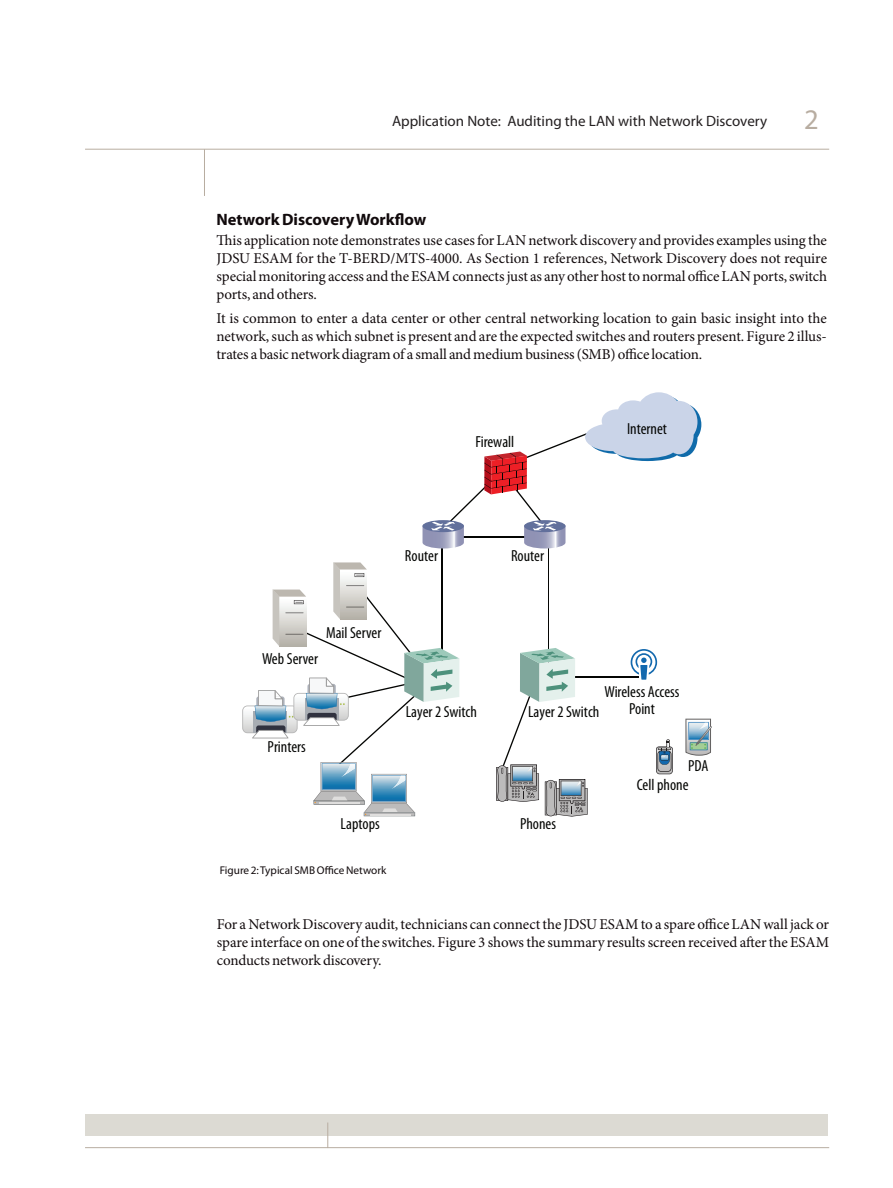
<style>
.page{position:relative;width:893px;height:1188px;background:#fff}
.page>*{position:absolute;margin:0;border:0;box-sizing:border-box;transform-origin:0 0}
.t1{font:28.5px "Myriad Pro";color:#b8ada1}
.t2{font:700 16.5px "Myriad Pro";color:#110a0c}
.t3{font:condensed 16.05px/16px "Myriad Pro";color:#040503;text-align:center}
.t4{font:15px/18px "Minion Pro";letter-spacing:-.01em;color:#110a0c;text-align:justify}
.t5{font:15px "Myriad Pro";color:#231f20}
.t6{font:11.25px "Myriad Pro";color:#110a0c}
</style>
<div class="page">
<div style="left:85px;top:1114px;width:743px;height:21px;background:#dcdad3"></div>
<hr style="left:85px;top:1147px;width:744px;height:1px;background:#b8ada1">
<svg style="left:327px;top:1123px;width:1px;height:24px"></svg>
<hr style="left:85px;top:149px;width:744px;height:1px;background:#b8ada1">
<hr style="left:204px;top:149px;width:1px;height:47px;background:#b8ada1">
<hr style="left:545px;top:676px;width:93px;height:1px;background:#040503">
<hr style="left:441px;top:542px;width:1px;height:132px;background:#040503">
<hr style="left:548px;top:542px;width:1px;height:132px;background:#040503">
<svg style="left:422px;top:392px;width:279px;height:157px"></svg>
<svg style="left:496px;top:648px;width:91px;height:169px"></svg>
<svg style="left:656px;top:739px;width:17px;height:35px"></svg>
<svg style="left:685px;top:719px;width:27px;height:37px"></svg>
<svg style="left:631px;top:649px;width:26px;height:31px"></svg>
<svg style="left:242px;top:562px;width:217px;height:254px"></svg>
<p class="t5" style="left:392px;top:112px;width:377px">Application Note: Auditing the LAN with Network Discovery</p>
<h1 class="t1" style="left:804px;top:101px;width:16px">2</h1>
<p class="t2" style="left:217px;top:209px;width:211px">Network Discovery Workflow</p>
<p class="t4" style="left:216px;top:231px;width:612px">This application note demonstrates use casesfor LAN network discovery and provides examples using the JDSU ESAM for the T-BERD/MTS-4000. As Section 1 references, Network Discovery does not require special monitoring access and theESAMconnectsjust as any other hostto normal office LANports,switch ports, and others.</p>
<p class="t4" style="left:216px;top:310px;width:612px">It is common to enter a data center or other central networking location to gain basic insight into the network, such as which subnet is present and are the expected switches and routers present. Figure 2 illus&shy;trates a basic network diagram of a small and medium business(SMB) office location.</p>
<p class="t3" style="left:475px;top:433px;width:40px">Firewall</p>
<p class="t3" style="left:627px;top:420px;width:42px">Internet</p>
<p class="t3" style="left:405px;top:548px;width:35px">Router</p>
<p class="t3" style="left:511px;top:548px;width:35px">Router</p>
<p class="t3" style="left:262px;top:651px;width:57px">Web Server</p>
<p class="t3" style="left:326px;top:625px;width:57px">Mail Server</p>
<p class="t3" style="left:268px;top:738px;width:40px">Printers</p>
<p class="t3" style="left:406px;top:704px;width:73px">Layer 2 Switch</p>
<p class="t3" style="left:341px;top:815px;width:41px">Laptops</p>
<p class="t6" style="left:220px;top:864px;width:168px">Figure 2: Typical SMB Office Network</p>
<p class="t3" style="left:605px;top:684px;width:76px">Wireless Access<br>Point</p>
<p class="t3" style="left:528px;top:704px;width:73px">Layer 2 Switch</p>
<p class="t3" style="left:688px;top:757px;width:22px">PDA</p>
<p class="t3" style="left:520px;top:815px;width:38px">Phones</p>
<p class="t3" style="left:637px;top:777px;width:53px">Cell phone</p>
<p class="t4" style="left:217px;top:916px;width:614px">For a Network Discovery audit,technicians can connectthe JDSU ESAM to a spare office LAN wall jack or spare interface on one ofthe switches. Figure 3 showsthe summary resultsscreen received afterthe ESAM conducts network discovery.</p>
</div>
